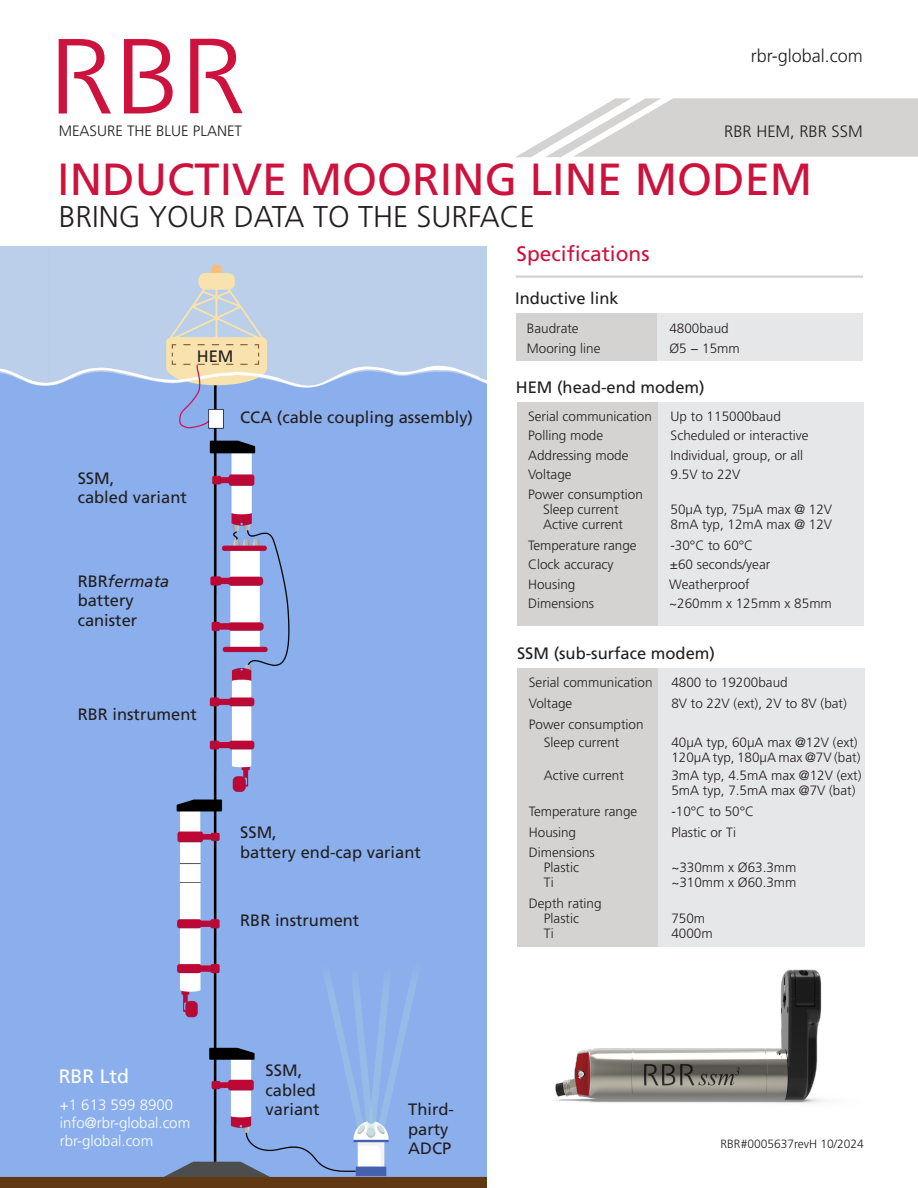
<style>
.page{position:relative;width:918px;height:1188px;background:#fff}
.page>*{position:absolute;margin:0;border:0;box-sizing:border-box;transform-origin:0 0}
.Data_Sheet_Title{font:45px "Frutiger LT Std";color:#cd123d}
.Data_Sheet_Subtitle{font:300 30px "Frutiger LT Std";color:#231f20}
.t1{font:21px "Frutiger LT Std";color:#cd123d}
.t2{font:19.5px "Frutiger LT Std";color:#fff}
.t3{font:300 18px "Frutiger LT Std";color:#231f20}
.t4{font:16.5px/19.5px "Frutiger LT Std";color:#231f20}
.t5{font:300 16.5px "Frutiger LT Std";color:#231f20}
.t6{font:300 15px/18px "Frutiger LT Std";color:#fff}
.t7{font:300 15px "Frutiger LT Std";color:#231f20}
.t8{font:300 13.5px "Frutiger LT Std";color:#231f20}
.Footer_Date_Code{font:300 12px "Frutiger LT Std";color:#231f20}
.s1{font-style:italic}
</style>
<div class="page">
<svg style="left:516px;top:98px;width:402px;height:59px"></svg>
<div style="left:516px;top:313px;width:141px;height:48px;background:#d4d3d2"></div>
<div style="left:517px;top:402px;width:141px;height:224px;background:#d4d3d2"></div>
<div style="left:517px;top:668px;width:141px;height:278px;background:#d4d3d2"></div>
<div style="left:657px;top:313px;width:205px;height:48px;background:#e6e7e9"></div>
<div style="left:658px;top:402px;width:205px;height:224px;background:#e6e7e9"></div>
<div style="left:658px;top:668px;width:206px;height:278px;background:#e6e7e9"></div>
<img style="left:0;top:247px;width:487px;height:941px">
<svg style="left:124px;top:39px;width:49px;height:75px"></svg>
<svg style="left:59px;top:39px;width:52px;height:75px"></svg>
<svg style="left:190px;top:39px;width:53px;height:74px"></svg>
<hr style="left:516px;top:276px;width:347px;height:2px;background:#d4d3d2">
<img style="left:555px;top:969px;width:269px;height:134px">
<p class="t7" style="left:59px;top:123px;width:185px">MEASURE THE BLUE PLANET</p>
<p class="t3" style="left:751px;top:45px;width:114px">rbr-global.com</p>
<p class="t5" style="left:724px;top:122px;width:140px">RBR HEM, RBR SSM</p>
<p class="Data_Sheet_Title" style="left:57px;top:153px;width:757px">INDUCTIVE MOORING LINE MODEM</p>
<p class="Data_Sheet_Subtitle" style="left:59px;top:200px;width:478px">BRING YOUR DATA TO THE SURFACE</p>
<p class="t1" style="left:517px;top:242px;width:135px">Specifications</p>
<p class="t4" style="left:197px;top:346px;width:38px">HEM</p>
<p class="t4" style="left:78px;top:468px;width:38px">SSM,</p>
<p class="t4" style="left:78px;top:488px;width:111px">cabled variant</p>
<p class="t4" style="left:240px;top:408px;width:234px">CCA (cable coupling assembly)</p>
<p class="t4" style="left:78px;top:571px;width:93px">RBR<span class="s1">fermata </span>battery canister</p>
<p class="t4" style="left:78px;top:705px;width:121px">RBR instrument</p>
<p class="t4" style="left:240px;top:823px;width:38px">SSM,</p>
<p class="t4" style="left:240px;top:843px;width:182px">battery end-cap variant</p>
<p class="t4" style="left:240px;top:911px;width:121px">RBR instrument</p>
<p class="t4" style="left:515px;top:288px;width:105px">Inductive link</p>
<p class="t8" style="left:527px;top:321px;width:53px">Baudrate</p>
<p class="t8" style="left:669px;top:321px;width:61px">4800baud</p>
<p class="t8" style="left:527px;top:340px;width:75px">Mooring line</p>
<p class="t8" style="left:669px;top:340px;width:72px">Ø5 − 15mm</p>
<p class="t4" style="left:516px;top:377px;width:190px">HEM (head-end modem)</p>
<p class="t8" style="left:528px;top:409px;width:125px">Serial communication</p>
<p class="t8" style="left:671px;top:409px;width:112px">Up to 115000baud</p>
<p class="t8" style="left:528px;top:428px;width:77px">Polling mode</p>
<p class="t8" style="left:671px;top:428px;width:139px">Scheduled or interactive</p>
<p class="t8" style="left:528px;top:448px;width:102px">Addressing mode</p>
<p class="t8" style="left:671px;top:448px;width:134px">Individual, group, or all</p>
<p class="t8" style="left:528px;top:467px;width:45px">Voltage</p>
<p class="t8" style="left:671px;top:467px;width:71px">9.5V to 22V</p>
<p class="t8" style="left:528px;top:487px;width:116px">Power consumption</p>
<p class="t8" style="left:543px;top:502px;width:77px">Sleep current</p>
<p class="t8" style="left:671px;top:502px;width:163px">50μA typ, 75μA max @ 12V</p>
<p class="t8" style="left:543px;top:517px;width:81px">Active current</p>
<p class="t8" style="left:671px;top:517px;width:163px">8mA typ, 12mA max @ 12V</p>
<p class="t8" style="left:528px;top:538px;width:110px">Temperature range</p>
<p class="t8" style="left:670px;top:538px;width:84px">-30°C to 60°C</p>
<p class="t8" style="left:528px;top:557px;width:87px">Clock accuracy</p>
<p class="t8" style="left:670px;top:557px;width:102px">±60 seconds/year</p>
<p class="t8" style="left:528px;top:577px;width:49px">Housing</p>
<p class="t8" style="left:669px;top:577px;width:82px">Weatherproof</p>
<p class="t8" style="left:528px;top:596px;width:68px">Dimensions</p>
<p class="t8" style="left:669px;top:596px;width:164px">~260mm x 125mm x 85mm</p>
<p class="t4" style="left:517px;top:643px;width:199px">SSM (sub-surface modem)</p>
<p class="t8" style="left:529px;top:675px;width:125px">Serial communication</p>
<p class="t8" style="left:671px;top:675px;width:118px">4800 to 19200baud</p>
<p class="t8" style="left:529px;top:696px;width:45px">Voltage</p>
<p class="t8" style="left:671px;top:696px;width:177px">8V to 22V (ext), 2V to 8V (bat)</p>
<p class="t8" style="left:529px;top:717px;width:116px">Power consumption</p>
<p class="t8" style="left:544px;top:735px;width:77px">Sleep current</p>
<p class="t8" style="left:671px;top:735px;width:188px">40μA typ, 60μA max @12V (ext)</p>
<p class="t8" style="left:671px;top:750px;width:191px">120μA typ, 180μA max @7V (bat)</p>
<p class="t8" style="left:544px;top:768px;width:81px">Active current</p>
<p class="t8" style="left:671px;top:768px;width:192px">3mA typ, 4.5mA max @12V (ext)</p>
<p class="t8" style="left:671px;top:783px;width:186px">5mA typ, 7.5mA max @7V (bat)</p>
<p class="t8" style="left:529px;top:804px;width:110px">Temperature range</p>
<p class="t8" style="left:671px;top:804px;width:84px">-10°C to 50°C</p>
<p class="t8" style="left:529px;top:825px;width:49px">Housing</p>
<p class="t8" style="left:671px;top:825px;width:66px">Plastic or Ti</p>
<p class="t8" style="left:529px;top:845px;width:68px">Dimensions</p>
<p class="t8" style="left:544px;top:860px;width:37px">Plastic</p>
<p class="t8" style="left:671px;top:860px;width:127px">~330mm x Ø63.3mm</p>
<p class="t8" style="left:544px;top:875px;width:12px">Ti</p>
<p class="t8" style="left:671px;top:875px;width:127px">~310mm x Ø60.3mm</p>
<p class="t8" style="left:529px;top:896px;width:74px">Depth rating</p>
<p class="t8" style="left:544px;top:911px;width:37px">Plastic</p>
<p class="t8" style="left:671px;top:911px;width:35px">750m</p>
<p class="t8" style="left:544px;top:926px;width:12px">Ti</p>
<p class="t8" style="left:671px;top:926px;width:43px">4000m</p>
<p class="t2" style="left:59px;top:1065px;width:72px">RBR Ltd</p>
<p class="t6" style="left:60px;top:1096px;width:132px">+1 613 599 8900 info@rbr-global.com</p>
<p class="t6" style="left:60px;top:1132px;width:95px">rbr-global.com</p>
<p class="t4" style="left:266px;top:1061px;width:56px">SSM, cabled variant</p>
<p class="t4" style="left:408px;top:1100px;width:47px">Third&shy;party<br>ADCP</p>
<p class="Footer_Date_Code" style="left:721px;top:1137px;width:145px">RBR#0005637revH 10/2024</p>
</div>
